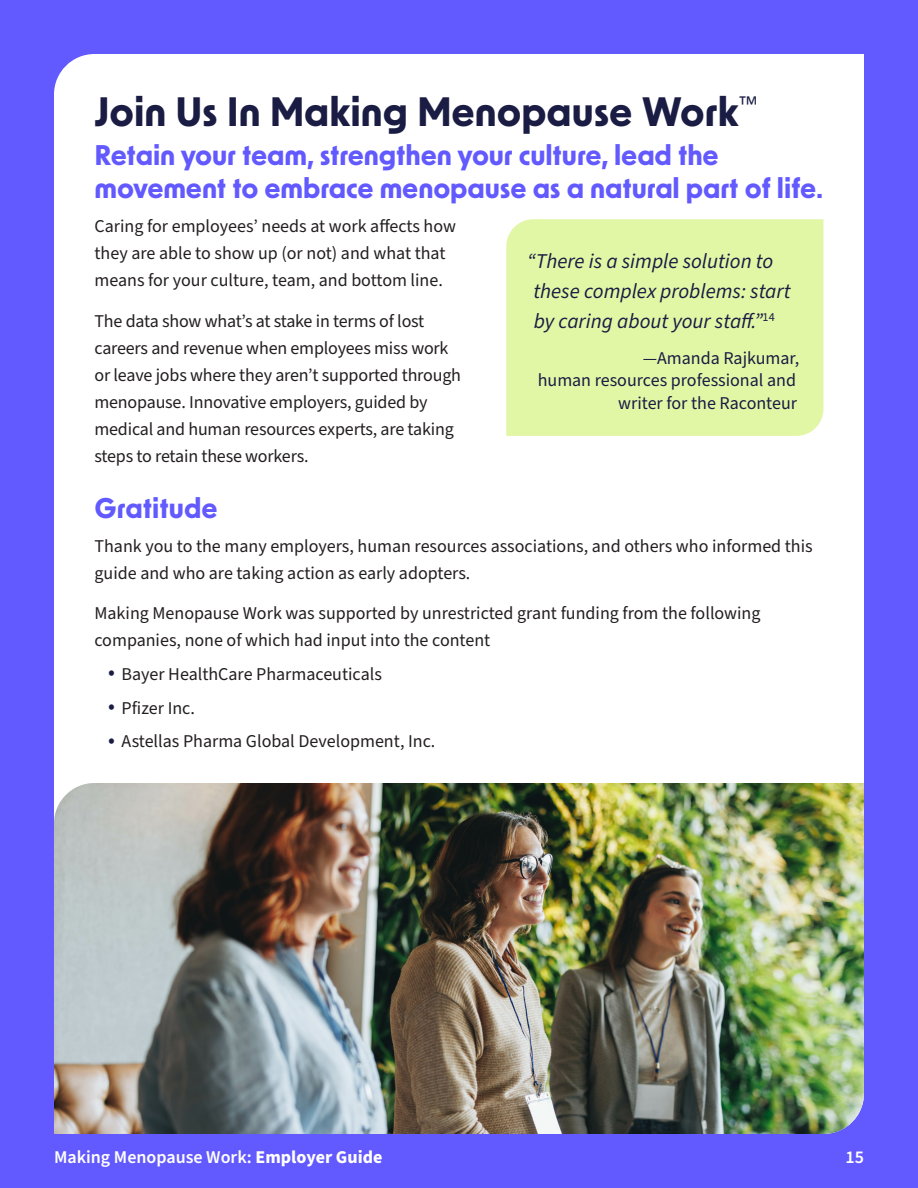
<style>
.page{position:relative;width:918px;height:1188px;background:#6259fe}
.page>*{position:absolute;margin:0;border:0;box-sizing:border-box;transform-origin:0 0}
.t1{font:700 39px "New Order";color:#1a1c43}
.t2{font:700 27px/33px "New Order";letter-spacing:-.005em;color:#6259fe}
.t3{font:italic 21px/30px "Source Sans Pro";color:#1a1c43}
.Body{font:18px/27px "Source Sans Pro";color:#231f20}
.Quote_caption{font:18px/22.5px "Source Sans Pro";color:#1a1c43;text-align:right}
.Body-2{font:600 18px "Source Sans Pro";color:#fff}
.s1{font-size:22.5px;color:#1a1c43}
.s2{font-weight:700}
</style>
<div class="page">
<div style="left:54px;top:54px;width:810px;height:729px;background:#fff"></div>
<div style="left:506px;top:219px;width:318px;height:217px;background:#e2f7a6"></div>
<img style="left:54px;top:783px;width:810px;height:351px">
<h1 class="t1" style="left:94px;top:86px;width:665px">Join Us In Making Menopause Work<sup>™</sup></h1>
<h2 class="t2" style="left:94px;top:138px;width:730px">Retain your team, strengthen your culture, lead the movement to embrace menopause as a natural part of life.</h2>
<p class="Body" style="left:94px;top:213px;width:363px">Caring for employees’ needs at work affects how they are able to show up (or not) and what that means for your culture, team, and bottom line.</p>
<p class="Body" style="left:94px;top:308px;width:368px">The data show what’s at stake in terms of lost careers and revenue when employees miss work or leave jobs where they aren’t supported through menopause. Innovative employers, guided by medical and human resources experts, are taking steps to retain these workers.</p>
<h2 class="t2" style="left:94px;top:490px;width:125px">Gratitude</h2>
<p class="Body" style="left:94px;top:533px;width:720px">Thank you to the many employers, human resources associations, and others who informed this guide and who are taking action as early adopters.</p>
<p class="Body" style="left:94px;top:600px;width:668px">Making Menopause Work was supported by unrestricted grant funding from the following companies, none of which had input into the content</p>
<p class="Body" style="left:108px;top:661px;width:275px"><span class="s1">•</span> Bayer HealthCare Pharmaceuticals</p>
<p class="Body" style="left:108px;top:695px;width:88px"><span class="s1">•</span> Pfizer Inc.</p>
<p class="Body" style="left:108px;top:729px;width:329px"><span class="s1">•</span> Astellas Pharma Global Development, Inc.</p>
<p class="t3" style="left:533px;top:247px;width:259px;text-indent:-6px">“There is a simple solution to these complex problems: start by caring about your staff.”<sup>14</sup></p>
<p class="Quote_caption" style="left:538px;top:347px;width:263px">—Amanda Rajkumar,<br>human resources professional and writer for the Raconteur</p>
<p class="Body-2" style="left:54px;top:1145px;width:330px">Making Menopause Work: <span class="s2">Employer Guide</span></p>
<p class="Body-2" style="left:845px;top:1145px;width:20px">15</p>
</div>
